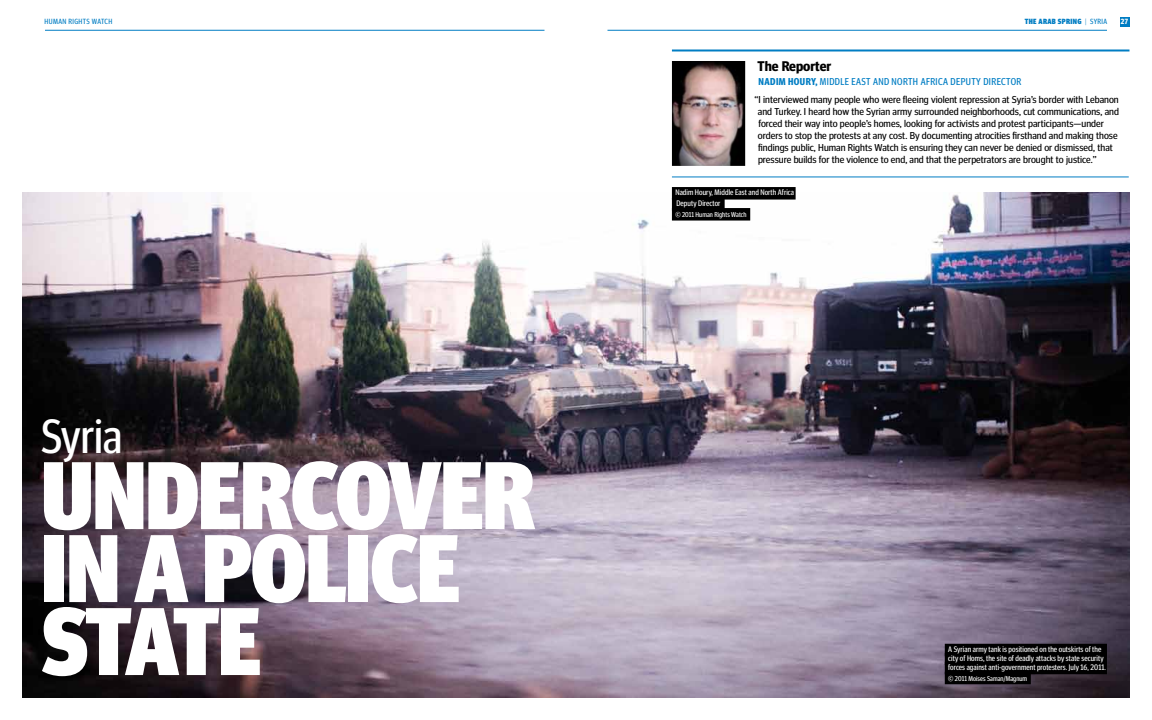
<style>
.page{position:relative;width:1152px;height:720px;background:#fff}
.page>*{position:absolute;margin:0;border:0;box-sizing:border-box;transform-origin:0 0}
.t1{font:900 96px/73px "Meta Head OT Con";letter-spacing:-.01em;color:#fff}
.t2{font:48px "Meta Head OT Con";color:#fff}
.t3{font:700 14px "Meta Head OT";color:#000}
.t4{font:10px/12px "Meta Head OT";letter-spacing:.005em;color:#000}
.t5{font:10px "Meta Head OT Con";letter-spacing:.04em;color:#007dc3}
.t6{font:700 10px "Meta Head OT Con";color:#007dc3}
.t7{font:8px/9px "Meta Head OT Con";letter-spacing:.01em;color:#fff;text-align:center}
.t8{font:900 7.5px "Meta Head OT Con";letter-spacing:.05em;color:#007dc3}
.t9{font:7.5px "Meta Head OT Con";letter-spacing:.05em;color:#007dc3}
.t10{font:700 7.5px "Meta Head OT Con";color:#fff}
.t11{font:7px "Meta Head OT Con";letter-spacing:.01em;color:#fff}
.s1{font-weight:300}
.s2{font-weight:400}
.s3{font-weight:700}
</style>
<div class="page">
<img style="left:22px;top:193px;width:1108px;height:505px">
<hr style="left:45px;top:30px;width:499px;height:1px;background:#007dc3">
<hr style="left:672px;top:50px;width:458px;height:2px;background:#007dc3">
<hr style="left:672px;top:177px;width:457px;height:1px;background:#007dc3">
<div style="left:945px;top:644px;width:162px;height:12px;background:#000"></div>
<div style="left:945px;top:653px;width:162px;height:12px;background:#000"></div>
<div style="left:945px;top:662px;width:162px;height:12px;background:#000"></div>
<div style="left:945px;top:672px;width:86px;height:12px;background:#000"></div>
<img style="left:672px;top:61px;width:73px;height:105px">
<div style="left:672px;top:187px;width:124px;height:13px;background:#000"></div>
<div style="left:672px;top:198px;width:53px;height:13px;background:#000"></div>
<div style="left:672px;top:208px;width:78px;height:13px;background:#000"></div>
<hr style="left:608px;top:30px;width:499px;height:1px;background:#007dc3">
<div style="left:1120px;top:17px;width:10px;height:10px;background:#007dc3"></div>
<p class="t9" style="left:45px;top:17px;width:69px">HUMAN RIGHTS WATCH</p>
<h2 class="t2" style="left:41px;top:409px;width:83px">Syria</h2>
<h1 class="t1" style="left:41px;top:457px;width:495px">UNDERCOVER<br>IN A POLICE<br>STATE</h1>
<p class="t8" style="left:1025px;top:17px;width:83px">THE ARAB SPRING <span class="s1">|</span> <span class="s2">syria</span></p>
<p class="t10" style="left:1121px;top:17px;width:9px">27</p>
<h3 class="t3" style="left:758px;top:58px;width:75px">The Reporter</h3>
<p class="t6" style="left:759px;top:76px;width:18px">NADIM</p>
<p class="t5" style="left:788px;top:76px;width:233px"><span class="s3">HOURY,</span> middle east and north africa deputy director</p>
<p class="t4" style="left:758px;top:94px;width:363px;text-indent:-3px">“I interviewed many people who were fleeing violent repression at Syria’s border with Lebanon and Turkey. I heard how the Syrian army surrounded neighborhoods, cut communications, and forced their way into people’s homes, looking for activists and protest participants—under orders to stop the protests at any cost. By documenting atrocities firsthand and making those findings public, Human Rights Watch is ensuring they can never be denied or dismissed, that pressure builds for the violence to end, and that the perpetrators are brought to justice.”</p>
<p class="t7" style="left:675px;top:187px;width:120px;line-height:11px;text-align:left">Nadim Houry, Middle East and North Africa<br>Deputy Director</p>
<p class="t11" style="left:675px;top:210px;width:73px">© 2011 Human Rights Watch</p>
<p class="t7" style="left:945px;top:645px;width:163px">A Syrian army tank is positioned on the outskirts of the city of Homs, the site of deadly attacks by state security forces against anti-government protesters. July 16, 2011.</p>
<p class="t11" style="left:948px;top:674px;width:80px">© 2011 Moises Saman/Magnum</p>
</div>
